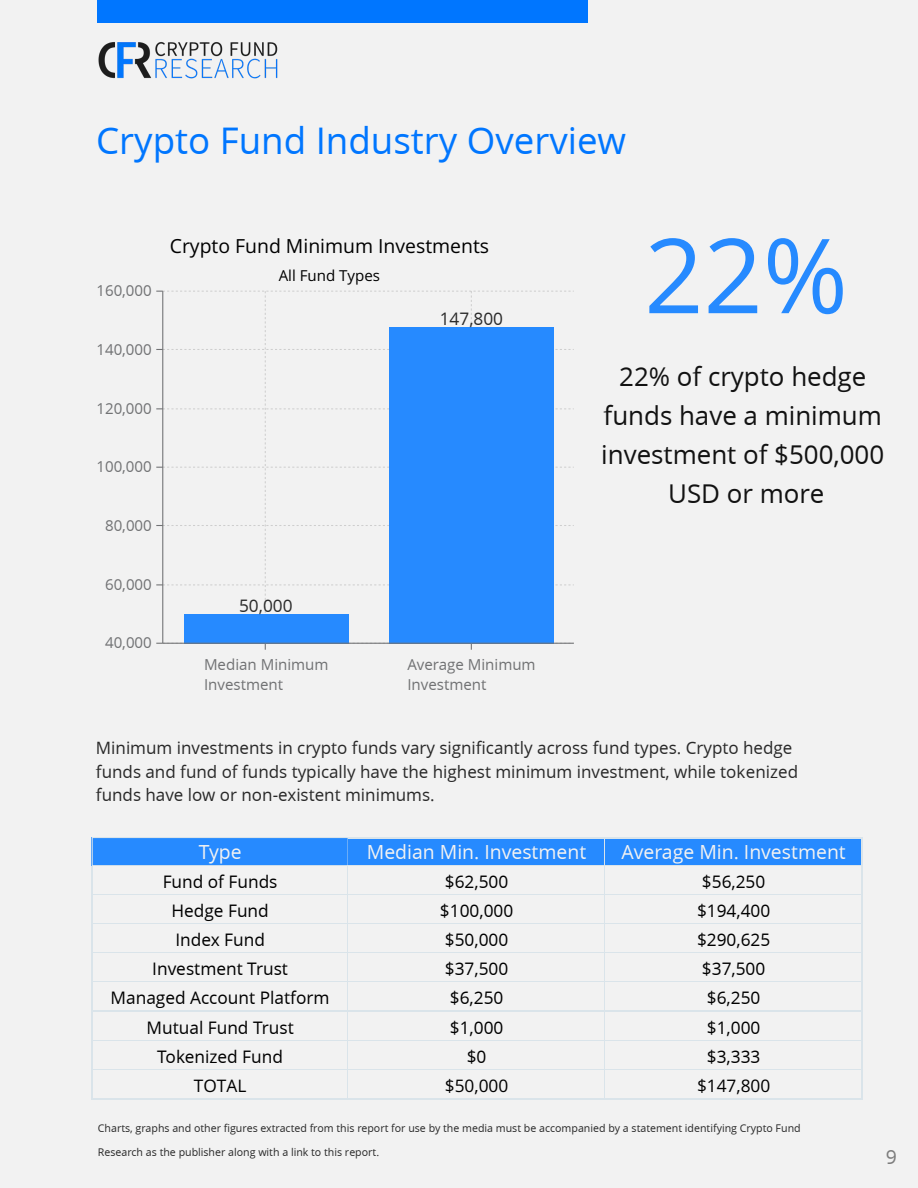
<style>
.page{position:relative;width:918px;height:1188px;background:#f2f2f2}
.page>*{position:absolute;margin:0;border:0;box-sizing:border-box;transform-origin:0 0}
.t1{font:103.65px "Open Sans";color:#268aff}
.t2{font:36.75px "Open Sans";color:#0076ff}
.t3{font:25.95px/38.8px "Open Sans";color:#121212;text-align:center}
.t4{font:19.5px "Open Sans";color:#f2f2f2}
.t5{font:19.5px "Open Sans";color:#000}
.t6{font:19.5px "Open Sans";color:#7d7d7d}
.t7{font:17.25px "Open Sans";color:#000}
.t8{font:17.25px "Open Sans";color:#000}
.t9{font:17.25px "Open Sans";color:#2b2b2b}
.t10{font:16.95px/23.4px "Open Sans";color:#292929}
.t11{font:15.15px/20.5px "Open Sans";color:#717274}
.t12{font:15.15px "Open Sans";color:#000}
.t13{font:10.65px/23.4px "Open Sans";color:#292929}
</style>
<div class="page">
<div style="left:97px;top:0;width:491px;height:23px;background:#0076ff"></div>
<img style="left:98px;top:42px;width:180px;height:37px">
<svg style="left:156px;top:291px;width:418px;height:359px"></svg>
<div style="left:184px;top:614px;width:164px;height:30px;background:#268aff"></div>
<div style="left:389px;top:327px;width:165px;height:317px;background:#268aff"></div>
<hr style="left:162px;top:291px;width:1px;height:352px;background:#717274">
<hr style="left:163px;top:643px;width:411px;height:1px;background:#717274">
<div style="left:92px;top:837px;width:257px;height:29px;background:#268aff"></div>
<div style="left:92px;top:837px;width:257px;height:29px;border:1px solid #dae4ea"></div>
<div style="left:349px;top:837px;width:257px;height:29px;background:#268aff"></div>
<hr style="left:349px;top:837px;width:257px;height:1px;background:#dae4ea">
<hr style="left:349px;top:865px;width:257px;height:1px;background:#dae4ea">
<div style="left:606px;top:837px;width:257px;height:29px;background:#268aff"></div>
<hr style="left:606px;top:837px;width:257px;height:1px;background:#dae4ea">
<hr style="left:606px;top:865px;width:257px;height:1px;background:#dae4ea">
<hr style="left:92px;top:894px;width:257px;height:1px;background:#dae4ea">
<hr style="left:349px;top:894px;width:257px;height:1px;background:#dae4ea">
<hr style="left:606px;top:894px;width:257px;height:1px;background:#dae4ea">
<hr style="left:92px;top:923px;width:257px;height:1px;background:#dae4ea">
<svg style="left:92px;top:866px;width:1px;height:57px"></svg>
<hr style="left:349px;top:923px;width:257px;height:1px;background:#dae4ea">
<hr style="left:606px;top:923px;width:257px;height:1px;background:#dae4ea">
<svg style="left:862px;top:838px;width:1px;height:85px"></svg>
<hr style="left:92px;top:953px;width:257px;height:1px;background:#dae4ea">
<hr style="left:348px;top:924px;width:1px;height:30px;background:#dae4ea">
<hr style="left:92px;top:924px;width:1px;height:30px;background:#dae4ea">
<hr style="left:349px;top:953px;width:257px;height:1px;background:#dae4ea">
<hr style="left:605px;top:924px;width:1px;height:30px;background:#dae4ea">
<hr style="left:606px;top:953px;width:257px;height:1px;background:#dae4ea">
<hr style="left:862px;top:924px;width:1px;height:30px;background:#dae4ea">
<hr style="left:92px;top:982px;width:257px;height:1px;background:#dae4ea">
<hr style="left:349px;top:982px;width:257px;height:1px;background:#dae4ea">
<hr style="left:606px;top:982px;width:257px;height:1px;background:#dae4ea">
<hr style="left:92px;top:1011px;width:257px;height:1px;background:#dae4ea">
<hr style="left:349px;top:1011px;width:257px;height:1px;background:#dae4ea">
<hr style="left:606px;top:1011px;width:257px;height:1px;background:#dae4ea">
<hr style="left:92px;top:1040px;width:257px;height:1px;background:#dae4ea">
<hr style="left:349px;top:1040px;width:257px;height:1px;background:#dae4ea">
<hr style="left:606px;top:1040px;width:257px;height:1px;background:#dae4ea">
<hr style="left:92px;top:1069px;width:257px;height:1px;background:#dae4ea">
<hr style="left:349px;top:1069px;width:257px;height:1px;background:#dae4ea">
<hr style="left:606px;top:1069px;width:257px;height:1px;background:#dae4ea">
<hr style="left:92px;top:1098px;width:257px;height:1px;background:#dae4ea">
<svg style="left:92px;top:954px;width:1px;height:144px"></svg>
<hr style="left:349px;top:1098px;width:257px;height:1px;background:#dae4ea">
<hr style="left:606px;top:1098px;width:257px;height:1px;background:#dae4ea">
<svg style="left:862px;top:954px;width:1px;height:144px"></svg>
<h2 class="t2" style="left:96px;top:116px;width:531px">Crypto Fund Industry Overview</h2>
<p class="t11" style="left:96px;top:280px;width:57px">160,000</p>
<p class="t11" style="left:96px;top:339px;width:57px">140,000</p>
<p class="t5" style="left:170px;top:233px;width:321px">Crypto Fund Minimum Investments</p>
<p class="t12" style="left:279px;top:265px;width:103px">All Fund Types</p>
<p class="t9" style="left:440px;top:307px;width:65px">147,800</p>
<h1 class="t1" style="left:644px;top:203px;width:205px">22%</h1>
<p class="t11" style="left:96px;top:398px;width:57px">120,000</p>
<p class="t11" style="left:96px;top:456px;width:57px">100,000</p>
<p class="t11" style="left:105px;top:515px;width:48px">80,000</p>
<p class="t11" style="left:105px;top:574px;width:48px">60,000</p>
<p class="t11" style="left:105px;top:632px;width:48px">40,000</p>
<p class="t9" style="left:239px;top:594px;width:55px">50,000</p>
<p class="t11" style="left:204px;top:654px;width:126px">Median Minimum<br>Investment</p>
<p class="t11" style="left:407px;top:654px;width:130px">Average Minimum<br>Investment</p>
<h3 class="t3" style="left:601px;top:357px;width:284px">22% of crypto hedge funds have a minimum investment of $500,000<br>USD or more</h3>
<p class="t10" style="left:96px;top:736px;width:704px">Minimum investments in crypto funds vary significantly across fund types. Crypto hedge funds and fund of funds typically have the highest minimum investment, while tokenized funds have low or non-existent minimums.</p>
<p class="t4" style="left:199px;top:838px;width:44px">Type</p>
<p class="t4" style="left:367px;top:838px;width:221px">Median Min. Investment</p>
<p class="t4" style="left:622px;top:838px;width:226px">Average Min. Investment</p>
<p class="t7" style="left:163px;top:870px;width:116px">Fund of Funds</p>
<p class="t7" style="left:445px;top:870px;width:65px">$62,500</p>
<p class="t7" style="left:702px;top:870px;width:65px">$56,250</p>
<p class="t7" style="left:171px;top:899px;width:99px">Hedge Fund</p>
<p class="t7" style="left:440px;top:899px;width:75px">$100,000</p>
<p class="t7" style="left:697px;top:899px;width:75px">$194,400</p>
<p class="t7" style="left:175px;top:928px;width:91px">Index Fund</p>
<p class="t7" style="left:445px;top:928px;width:65px">$50,000</p>
<p class="t7" style="left:697px;top:928px;width:75px">$290,625</p>
<p class="t7" style="left:152px;top:957px;width:137px">Investment Trust</p>
<p class="t7" style="left:445px;top:957px;width:65px">$37,500</p>
<p class="t7" style="left:702px;top:957px;width:65px">$37,500</p>
<p class="t7" style="left:111px;top:986px;width:221px">Managed Account Platform</p>
<p class="t7" style="left:450px;top:986px;width:55px">$6,250</p>
<p class="t7" style="left:707px;top:986px;width:55px">$6,250</p>
<p class="t7" style="left:147px;top:1015px;width:149px">Mutual Fund Trust</p>
<p class="t7" style="left:450px;top:1015px;width:55px">$1,000</p>
<p class="t7" style="left:707px;top:1015px;width:55px">$1,000</p>
<p class="t7" style="left:157px;top:1045px;width:127px">Tokenized Fund</p>
<p class="t7" style="left:467px;top:1045px;width:21px">$0</p>
<p class="t7" style="left:707px;top:1045px;width:55px">$3,333</p>
<p class="t8" style="left:194px;top:1073px;width:54px">TOTAL</p>
<p class="t8" style="left:445px;top:1073px;width:65px">$50,000</p>
<p class="t8" style="left:697px;top:1073px;width:75px">$147,800</p>
<p class="t13" style="left:98px;top:1117px;width:704px">Charts, graphs and other figures extracted from this report for use by the media must be accompanied by a statement identifying Crypto Fund<br>Research as the publisher along with a link to this report.</p>
<p class="t6" style="left:885px;top:1144px;width:13px">9</p>
</div>
